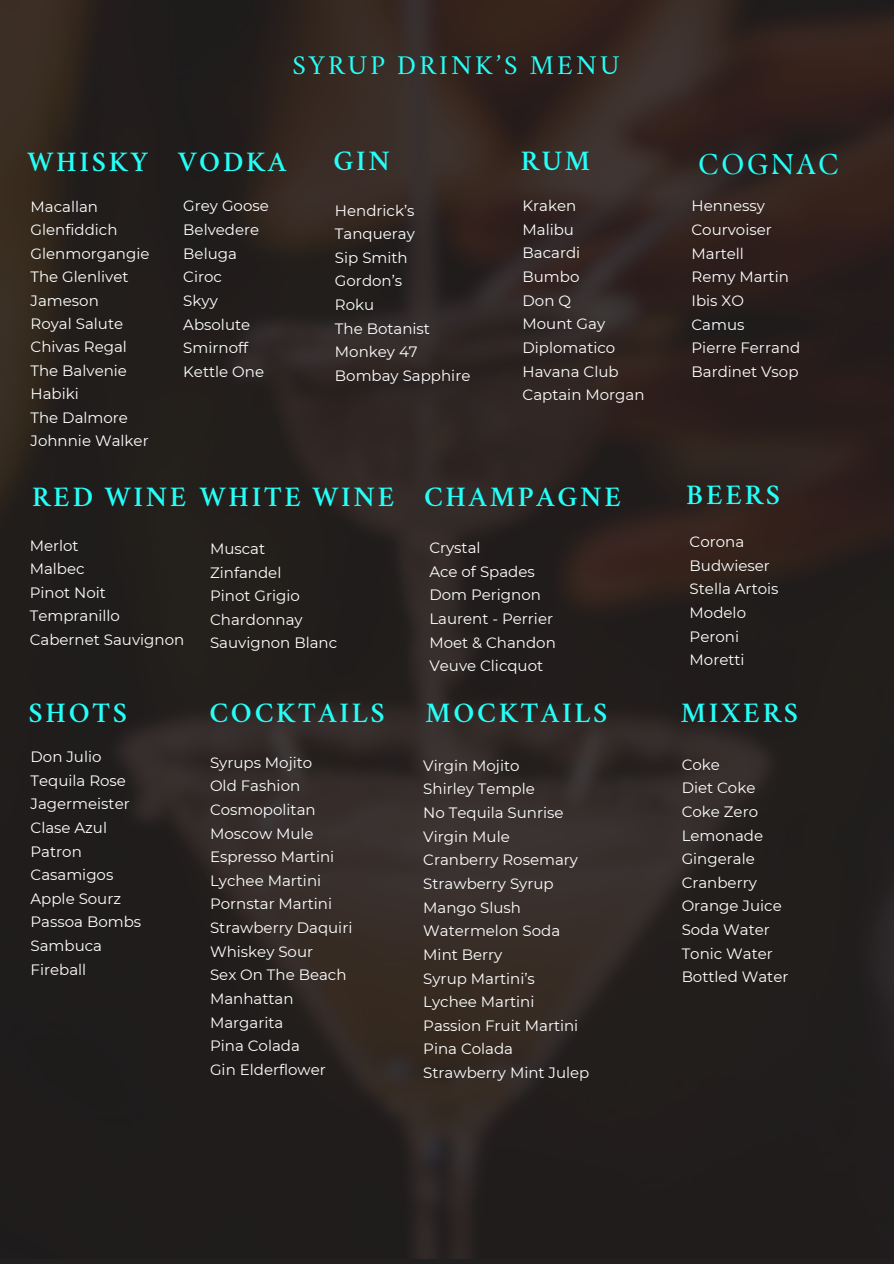
<style>
.page{position:relative;width:894px;height:1264px;background:#fff}
.page>*{position:absolute;margin:0;border:0;box-sizing:border-box;transform-origin:0 0}
.t1{font:600 28.5px "Crimson";letter-spacing:.1em;color:#26fff8}
.t2{font:28.5px "TY Serif D";letter-spacing:.095em;color:#26fff8}
.t3{font:26.7px "Crimson";letter-spacing:.12em;color:#26fff8}
.t4{font:15px "Montserrat";color:#fff}
</style>
<div class="page">
<img style="left:0;top:0;width:893px;height:1258px">
<p class="t3" style="left:292px;top:55px;width:328px">SYRUP DRINK’S MENU</p>
<p class="t1" style="left:27px;top:151px;width:122px">WHISKY</p>
<h2 class="t1" style="left:178px;top:151px;width:110px">VODKA</h2>
<h1 class="t4" style="left:31px;top:197px;width:69px">Macallan</h1>
<h1 class="t4" style="left:31px;top:221px;width:88px">Glenfiddich</h1>
<h1 class="t4" style="left:31px;top:244px;width:120px">Glenmorgangie</h1>
<h1 class="t4" style="left:31px;top:268px;width:99px">The Glenlivet</h1>
<h2 class="t4" style="left:31px;top:291px;width:70px">Jameson</h2>
<p class="t4" style="left:31px;top:314px;width:94px">Royal Salute</p>
<p class="t4" style="left:31px;top:338px;width:98px">Chivas Regal</p>
<p class="t4" style="left:31px;top:361px;width:98px">The Balvenie</p>
<p class="t4" style="left:31px;top:384px;width:50px">Habiki</p>
<p class="t4" style="left:31px;top:408px;width:99px">The Dalmore</p>
<p class="t4" style="left:31px;top:431px;width:120px">Johnnie Walker</p>
<p class="t4" style="left:183px;top:197px;width:87px">Grey Goose</p>
<p class="t4" style="left:183px;top:220px;width:77px">Belvedere</p>
<p class="t4" style="left:183px;top:244px;width:55px">Beluga</p>
<p class="t4" style="left:183px;top:268px;width:40px">Ciroc</p>
<p class="t4" style="left:183px;top:291px;width:36px">Skyy</p>
<p class="t4" style="left:183px;top:315px;width:68px">Absolute</p>
<p class="t4" style="left:183px;top:338px;width:66px">Smirnoff</p>
<p class="t4" style="left:183px;top:362px;width:82px">Kettle One</p>
<p class="t1" style="left:333px;top:150px;width:58px">GIN</p>
<p class="t1" style="left:520px;top:150px;width:71px">RUM</p>
<p class="t4" style="left:335px;top:201px;width:81px">Hendrick’s</p>
<p class="t4" style="left:335px;top:225px;width:81px">Tanqueray</p>
<p class="t4" style="left:335px;top:248px;width:74px">Sip Smith</p>
<p class="t4" style="left:335px;top:272px;width:69px">Gordon’s</p>
<p class="t4" style="left:335px;top:295px;width:41px">Roku</p>
<p class="t4" style="left:335px;top:319px;width:96px">The Botanist</p>
<p class="t4" style="left:335px;top:343px;width:84px">Monkey 47</p>
<p class="t4" style="left:335px;top:366px;width:137px">Bombay Sapphire</p>
<p class="t4" style="left:522px;top:197px;width:55px">Kraken</p>
<p class="t4" style="left:522px;top:220px;width:53px">Malibu</p>
<p class="t4" style="left:522px;top:244px;width:59px">Bacardi</p>
<p class="t4" style="left:522px;top:267px;width:58px">Bumbo</p>
<p class="t4" style="left:522px;top:291px;width:50px">Don Q</p>
<p class="t4" style="left:522px;top:315px;width:84px">Mount Gay</p>
<p class="t4" style="left:522px;top:338px;width:94px">Diplomatico</p>
<p class="t4" style="left:522px;top:362px;width:98px">Havana Club</p>
<p class="t4" style="left:522px;top:386px;width:123px">Captain Morgan</p>
<p class="t1" style="left:32px;top:486px;width:156px">RED WINE</p>
<h1 class="t4" style="left:30px;top:536px;width:50px">Merlot</h1>
<h1 class="t4" style="left:30px;top:559px;width:56px">Malbec</h1>
<h1 class="t4" style="left:30px;top:583px;width:78px">Pinot Noit</h1>
<h1 class="t4" style="left:30px;top:607px;width:92px">Tempranillo</h1>
<p class="t4" style="left:30px;top:630px;width:156px">Cabernet Sauvignon</p>
<p class="t1" style="left:28px;top:701px;width:100px">SHOTS</p>
<h1 class="t4" style="left:31px;top:747px;width:72px">Don Julio</h1>
<h1 class="t4" style="left:31px;top:771px;width:97px">Tequila Rose</h1>
<h1 class="t4" style="left:31px;top:794px;width:101px">Jagermeister</h1>
<h1 class="t4" style="left:31px;top:818px;width:78px">Clase Azul</h1>
<p class="t4" style="left:31px;top:842px;width:53px">Patron</p>
<p class="t4" style="left:31px;top:865px;width:84px">Casamigos</p>
<p class="t4" style="left:31px;top:889px;width:92px">Apple Sourz</p>
<p class="t4" style="left:31px;top:912px;width:112px">Passoa Bombs</p>
<p class="t4" style="left:31px;top:936px;width:73px">Sambuca</p>
<p class="t4" style="left:31px;top:960px;width:57px">Fireball</p>
<p class="t1" style="left:200px;top:486px;width:196px">WHITE WINE</p>
<p class="t4" style="left:210px;top:539px;width:57px">Muscat</p>
<p class="t4" style="left:210px;top:563px;width:73px">Zinfandel</p>
<p class="t4" style="left:210px;top:586px;width:91px">Pinot Grigio</p>
<p class="t4" style="left:210px;top:610px;width:94px">Chardonnay</p>
<p class="t4" style="left:210px;top:634px;width:129px">Sauvignon Blanc</p>
<p class="t1" style="left:424px;top:486px;width:198px">CHAMPAGNE</p>
<p class="t4" style="left:429px;top:538px;width:53px">Crystal</p>
<p class="t4" style="left:429px;top:562px;width:107px">Ace of Spades</p>
<p class="t4" style="left:429px;top:586px;width:113px">Dom Perignon</p>
<p class="t4" style="left:429px;top:609px;width:125px">Laurent - Perrier</p>
<p class="t4" style="left:429px;top:633px;width:128px">Moet &amp; Chandon</p>
<p class="t4" style="left:429px;top:656px;width:115px">Veuve Clicquot</p>
<p class="t1" style="left:209px;top:701px;width:177px">COCKTAILS</p>
<p class="t1" style="left:425px;top:701px;width:183px">MOCKTAILS</p>
<p class="t4" style="left:210px;top:753px;width:104px">Syrups Mojito</p>
<p class="t4" style="left:210px;top:776px;width:92px">Old Fashion</p>
<p class="t4" style="left:210px;top:800px;width:107px">Cosmopolitan</p>
<p class="t4" style="left:210px;top:824px;width:105px">Moscow Mule</p>
<p class="t4" style="left:210px;top:847px;width:126px">Espresso Martini</p>
<p class="t4" style="left:210px;top:871px;width:113px">Lychee Martini</p>
<p class="t4" style="left:210px;top:894px;width:124px">Pornstar Martini</p>
<p class="t4" style="left:210px;top:918px;width:144px">Strawberry Daquiri</p>
<p class="t4" style="left:210px;top:942px;width:105px">Whiskey Sour</p>
<p class="t4" style="left:210px;top:965px;width:138px">Sex On The Beach</p>
<p class="t4" style="left:210px;top:989px;width:85px">Manhattan</p>
<p class="t4" style="left:210px;top:1013px;width:75px">Margarita</p>
<p class="t4" style="left:210px;top:1036px;width:91px">Pina Colada</p>
<p class="t4" style="left:210px;top:1060px;width:117px">Gin Elderflower</p>
<p class="t4" style="left:423px;top:756px;width:98px">Virgin Mojito</p>
<p class="t4" style="left:423px;top:780px;width:113px">Shirley Temple</p>
<p class="t4" style="left:423px;top:803px;width:142px">No Tequila Sunrise</p>
<p class="t4" style="left:423px;top:827px;width:88px">Virgin Mule</p>
<p class="t4" style="left:423px;top:850px;width:156px">Cranberry Rosemary</p>
<p class="t4" style="left:423px;top:874px;width:132px">Strawberry Syrup</p>
<p class="t4" style="left:423px;top:898px;width:99px">Mango Slush</p>
<p class="t4" style="left:423px;top:921px;width:138px">Watermelon Soda</p>
<p class="t4" style="left:423px;top:945px;width:81px">Mint Berry</p>
<p class="t4" style="left:423px;top:969px;width:113px">Syrup Martini’s</p>
<p class="t4" style="left:423px;top:992px;width:113px">Lychee Martini</p>
<p class="t4" style="left:423px;top:1016px;width:156px">Passion Fruit Martini</p>
<p class="t4" style="left:423px;top:1039px;width:91px">Pina Colada</p>
<p class="t4" style="left:423px;top:1063px;width:168px">Strawberry Mint Julep</p>
<p class="t2" style="left:698px;top:147px;width:142px">COGNAC</p>
<p class="t4" style="left:691px;top:197px;width:75px">Hennessy</p>
<p class="t4" style="left:691px;top:220px;width:82px">Courvoiser</p>
<p class="t4" style="left:691px;top:244px;width:54px">Martell</p>
<p class="t4" style="left:691px;top:268px;width:99px">Remy Martin</p>
<p class="t4" style="left:691px;top:291px;width:54px">Ibis XO</p>
<p class="t4" style="left:691px;top:315px;width:54px">Camus</p>
<p class="t4" style="left:691px;top:338px;width:110px">Pierre Ferrand</p>
<p class="t4" style="left:691px;top:362px;width:108px">Bardinet Vsop</p>
<p class="t1" style="left:686px;top:484px;width:95px">BEERS</p>
<p class="t4" style="left:689px;top:532px;width:56px">Corona</p>
<p class="t4" style="left:689px;top:556px;width:82px">Budwieser</p>
<p class="t4" style="left:689px;top:580px;width:90px">Stella Artois</p>
<p class="t4" style="left:689px;top:603px;width:58px">Modelo</p>
<p class="t4" style="left:689px;top:627px;width:51px">Peroni</p>
<p class="t4" style="left:689px;top:650px;width:56px">Moretti</p>
<p class="t1" style="left:680px;top:701px;width:119px">MIXERS</p>
<p class="t4" style="left:681px;top:755px;width:40px">Coke</p>
<p class="t4" style="left:681px;top:778px;width:75px">Diet Coke</p>
<p class="t4" style="left:681px;top:802px;width:78px">Coke Zero</p>
<p class="t4" style="left:681px;top:826px;width:83px">Lemonade</p>
<p class="t4" style="left:681px;top:849px;width:75px">Gingerale</p>
<p class="t4" style="left:681px;top:873px;width:77px">Cranberry</p>
<p class="t4" style="left:681px;top:896px;width:101px">Orange Juice</p>
<p class="t4" style="left:681px;top:920px;width:90px">Soda Water</p>
<p class="t4" style="left:681px;top:944px;width:93px">Tonic Water</p>
<p class="t4" style="left:681px;top:967px;width:108px">Bottled Water</p>
</div>
